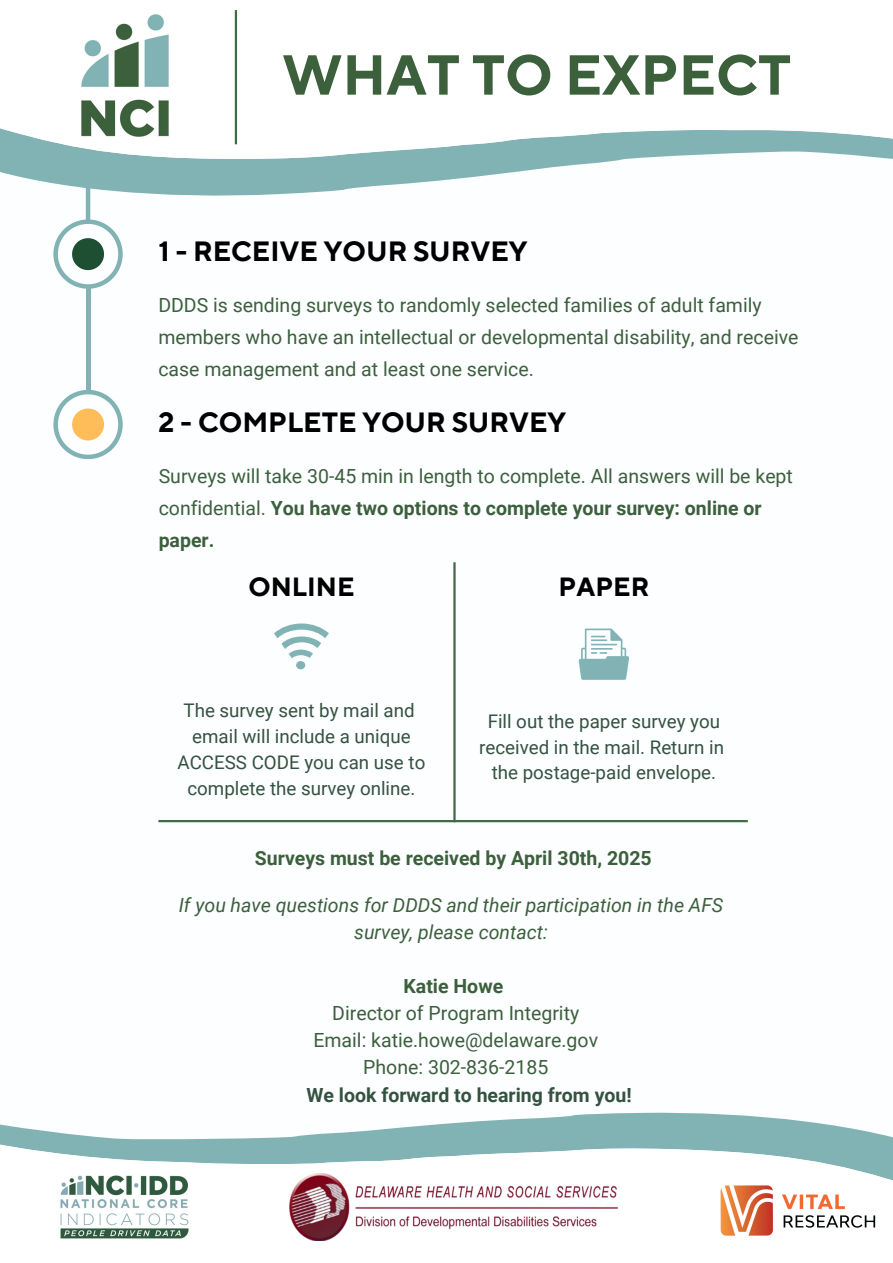
<style>
.page{position:relative;width:893px;height:1263px;background:#fff}
.page>*{position:absolute;margin:0;border:0;box-sizing:border-box;transform-origin:0 0}
.t1{font:700 56.25px "TT Norms Pro";color:#3c5f3c}
.t2{font:700 27.75px "TT Norms Pro";color:#000}
.t3{font:700 26.25px "TT Norms Pro";color:#000}
.t4{font:19.5px/32.1px "Roboto";color:#3c5f3c}
.t5{font:italic 19.5px "Roboto";color:#3c5f3c}
.t6{font:700 19.5px "Roboto";color:#3c5f3c}
.t7{font:700 19.5px "Roboto";color:#355240}
.t8{font:18.75px/25.9px "Roboto";color:#355240;text-align:center}
.s1{font-weight:700}
</style>
<div class="page">
<svg style="left:0;top:10px;width:893px;height:380px"></svg>
<svg style="left:53px;top:165px;width:70px;height:124px"></svg>
<hr style="left:86px;top:286px;width:4px;height:106px;background:#82b3b4">
<svg style="left:53px;top:390px;width:70px;height:68px"></svg>
<hr style="left:235px;top:10px;width:2px;height:134px;background:#436a47">
<svg style="left:0;top:1112px;width:893px;height:129px"></svg>
<img style="left:289px;top:1174px;width:328px;height:66px">
<img style="left:711px;top:1177px;width:172px;height:64px">
<hr style="left:453px;top:562px;width:2px;height:260px;background:#436a47">
<img style="left:53px;top:1169px;width:142px;height:72px">
<img style="left:69px;top:11px;width:113px;height:132px">
<div style="left:296px;top:661px;width:9px;height:8px;background:#82b3b4;border-radius:50%"></div>
<svg style="left:274px;top:623px;width:55px;height:35px"></svg>
<svg style="left:579px;top:628px;width:50px;height:52px"></svg>
<hr style="left:158px;top:820px;width:590px;height:2px;background:#436a47">
<h2 class="t1" style="left:282px;top:41px;width:510px">WHAT TO EXPECT</h2>
<p class="t2" style="left:159px;top:234px;width:370px">1 - RECEIVE YOUR SURVEY</p>
<p class="t4" style="left:158px;top:289px;width:641px">DDDS is sending surveys to randomly selected families of adult family members who have an intellectual or developmental disability, and receive case management and at least one service.</p>
<h2 class="t2" style="left:158px;top:405px;width:409px">2 - COMPLETE YOUR SURVEY</h2>
<h2 class="t4" style="left:159px;top:460px;width:636px">Surveys will take 30-45 min in length to complete. All answers will be kept confidential. <span class="s1">You have two options to complete your survey: online or paper.</span></h2>
<h2 class="t3" style="left:248px;top:571px;width:108px">ONLINE</h2>
<p class="t3" style="left:558px;top:571px;width:92px">PAPER</p>
<p class="t8" style="left:183px;top:698px;width:233px">The survey sent by mail and</p>
<p class="t8" style="left:177px;top:723px;width:249px">email will include a unique<br>ACCESS CODE you can use to complete the survey online.</p>
<p class="t8" style="left:479px;top:708px;width:246px">Fill out the paper survey you received in the mail. Return in</p>
<p class="t8" style="left:492px;top:760px;width:226px">the postage-paid envelope.</p>
<p class="t6" style="left:255px;top:847px;width:398px">Surveys must be received by April 30th, 2025</p>
<p class="t5" style="left:179px;top:894px;width:546px">If you have questions for DDDS and their participation in the AFS</p>
<h3 class="t5" style="left:354px;top:921px;width:195px">survey, please contact:</h3>
<p class="t6" style="left:403px;top:975px;width:101px">Katie Howe</p>
<p class="t4" style="left:332px;top:998px;width:248px">Director of Program Integrity</p>
<p class="t4" style="left:313px;top:1025px;width:286px">Email: katie.howe@delaware.gov</p>
<p class="t4" style="left:363px;top:1052px;width:186px">Phone: 302-836-2185</p>
<p class="t7" style="left:306px;top:1084px;width:327px">We look forward to hearing from you!</p>
</div>
